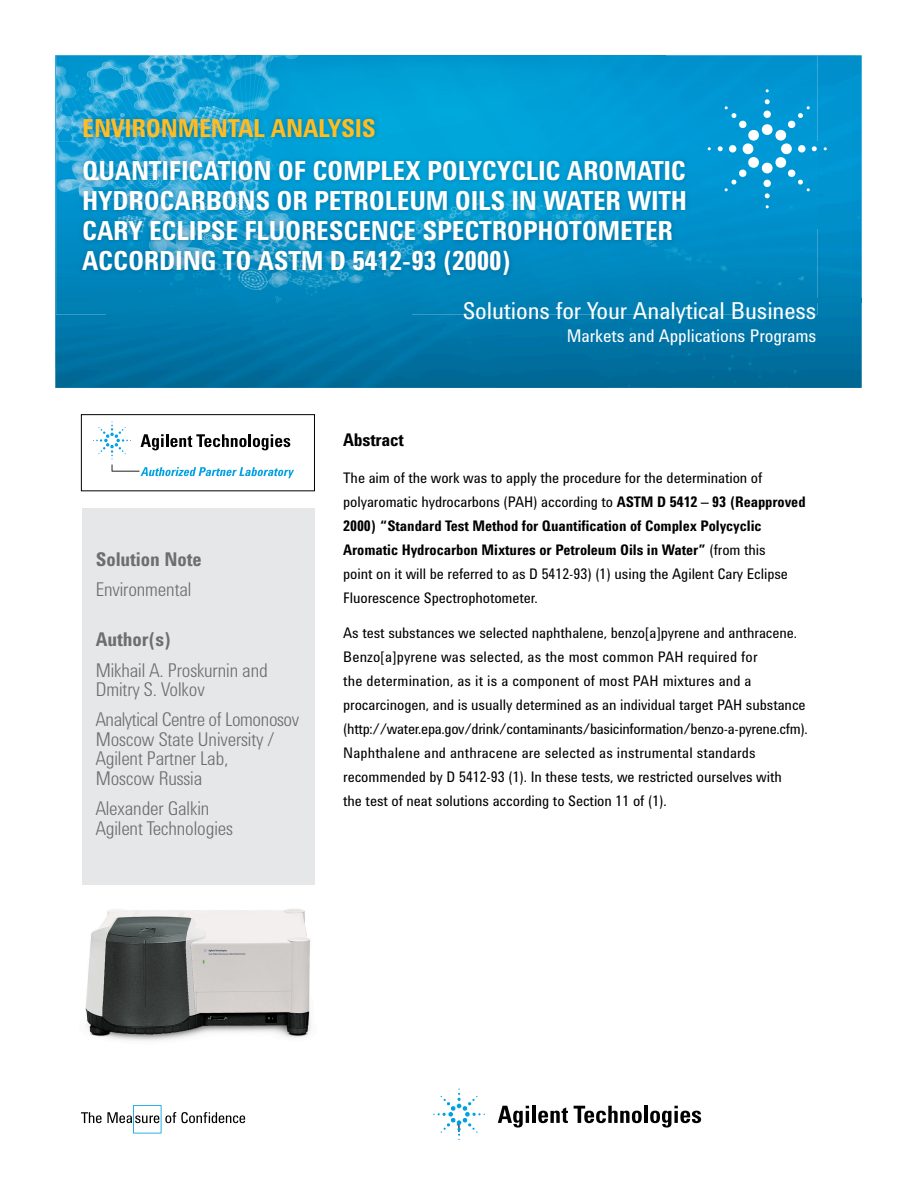
<style>
.page{position:relative;width:918px;height:1188px;background:#fff}
.page>*{position:absolute;margin:0;border:0;box-sizing:border-box;transform-origin:0 0}
.t1{font:700 27px/30px "Agilent Condensed CFF";letter-spacing:-.01em;color:#fff}
.t2{font:700 25.5px "Agilent Condensed CFF";letter-spacing:-.01em;color:#febd23}
.t3{font:24px "Agilent Condensed CFF";letter-spacing:-.005em;color:#fff}
.t4{font:300 19.5px/19.5px "Agilent Condensed CFF";letter-spacing:-.005em;color:#6d6e70}
.t5{font:700 19.5px "Agilent Condensed CFF";letter-spacing:-.005em;color:#6d6e70}
.t6{font:18px "Agilent Condensed CFF";letter-spacing:-.005em;color:#fff}
.t7{font:700 18px "Agilent Condensed CFF";letter-spacing:-.01em;color:#000}
.t8{font:15px/24px "Agilent Condensed CFF";letter-spacing:-.005em;color:#000}
.t9{font:12px "Agilent Condensed CFF";color:#000}
.s1{font-weight:700}
</style>
<div class="page">
<img style="left:55px;top:55px;width:807px;height:333px">
<img style="left:817px;top:298px;width:45px;height:5px">
<img style="left:56px;top:55px;width:152px;height:87px">
<img style="left:208px;top:55px;width:457px;height:59px">
<div style="left:665px;top:55px;width:152px;height:87px;background:#0094d0"></div>
<img style="left:56px;top:142px;width:51px;height:173px">
<div style="left:690px;top:142px;width:127px;height:86px;background:#0094d0"></div>
<img style="left:665px;top:228px;width:152px;height:87px">
<div style="left:107px;top:280px;width:558px;height:35px;background:#0082b8"></div>
<img style="left:86px;top:931px;width:225px;height:110px">
<img style="left:85px;top:909px;width:221px;height:101px">
<img style="left:78px;top:114px;width:612px;height:166px">
<div style="left:82px;top:508px;width:233px;height:376px;background:#e6e7e8"></div>
<svg style="left:93px;top:421px;width:201px;height:57px"></svg>
<div style="left:81px;top:414px;width:234px;height:77px;border:1px solid #000"></div>
<div style="left:781px;top:143px;width:11px;height:11px;background:#fff;border-radius:50%"></div>
<div style="left:762px;top:163px;width:11px;height:10px;background:#fff;border-radius:50%"></div>
<div style="left:743px;top:143px;width:10px;height:11px;background:#fff;border-radius:50%"></div>
<svg style="left:765px;top:157px;width:45px;height:41px;background:#26a5d9"></svg>
<svg style="left:724px;top:157px;width:35px;height:35px"></svg>
<svg style="left:718px;top:99px;width:99px;height:52px;background:#23a5da"></svg>
<svg style="left:498px;top:1106px;width:31px;height:22px"></svg>
<hr style="left:532px;top:1106px;width:4px;height:17px;background:#000">
<svg style="left:538px;top:1107px;width:30px;height:16px"></svg>
<svg style="left:574px;top:1106px;width:68px;height:17px"></svg>
<hr style="left:644px;top:1106px;width:4px;height:17px;background:#000">
<svg style="left:650px;top:1106px;width:51px;height:22px"></svg>
<svg style="left:433px;top:1089px;width:52px;height:51px"></svg>
<svg style="left:81px;top:1105px;width:164px;height:28px"></svg>
<h2 class="t2" style="left:82px;top:109px;width:295px">ENVIRONMENTAL ANALYSIS</h2>
<h1 class="t1" style="left:82px;top:155px;width:606px">QUANTIFICATION OF COMPLEX POLYCYCLIC AROMATIC HYDROCARBONS OR PETROLEUM OILS IN WATER WITH CARY ECLIPSE FLUORESCENCE SPECTROPHOTOMETER ACCORDING TO ASTM D 5412-93 (2000)</h1>
<h3 class="t5" style="left:96px;top:545px;width:108px">Solution Note</h3>
<h3 class="t4" style="left:96px;top:578px;width:97px">Environmental</h3>
<h3 class="t5" style="left:96px;top:625px;width:77px">Author(s)</h3>
<h3 class="t4" style="left:96px;top:659px;width:174px">Mikhail A. Proskurnin and<br>Dmitry S. Volkov</h3>
<h3 class="t4" style="left:96px;top:708px;width:205px">Analytical Centre of Lomonosov<br>Moscow State University /<br>Agilent Partner Lab,<br>Moscow Russia</h3>
<h3 class="t4" style="left:96px;top:797px;width:139px">Alexander Galkin<br>Agilent Technologies</h3>
<h3 class="t3" style="left:463px;top:293px;width:355px">Solutions for Your Analytical Business</h3>
<p class="t6" style="left:567px;top:322px;width:251px">Markets and Applications Programs</p>
<p class="t7" style="left:343px;top:426px;width:62px">Abstract</p>
<p class="t8" style="left:343px;top:465px;width:464px">The aim of the work was to apply the procedure for the determination of polyaromatic hydrocarbons (PAH) according to <span class="s1">ASTM D 5412 – 93 (Reapproved 2000) “Standard Test Method for Quantification of Complex Polycyclic Aromatic Hydrocarbon Mixtures or Petroleum Oils in Water”</span> (from this<br>point on it will be referred to as D 5412-93) (1) using the Agilent Cary Eclipse Fluorescence Spectrophotometer.</p>
<p class="t8" style="left:343px;top:620px;width:466px">As test substances we selected naphthalene, benzo[a]pyrene and anthracene.<br>Benzo[a]pyrene was selected, as the most common PAH required for<br>the determination, as it is a component of most PAH mixtures and a procarcinogen, and is usually determined as an individual target PAH substance (http://water.epa.gov/drink/contaminants/basicinformation/benzo-a-pyrene.cfm).<br>Naphthalene and anthracene are selected as instrumental standards recommended by D 5412-93 (1). In these tests, we restricted ourselves with<br>the test of neat solutions according to Section 11 of (1).</p>
<p class="t9" style="left:456px;top:1119px;width:7px">1</p>
</div>
